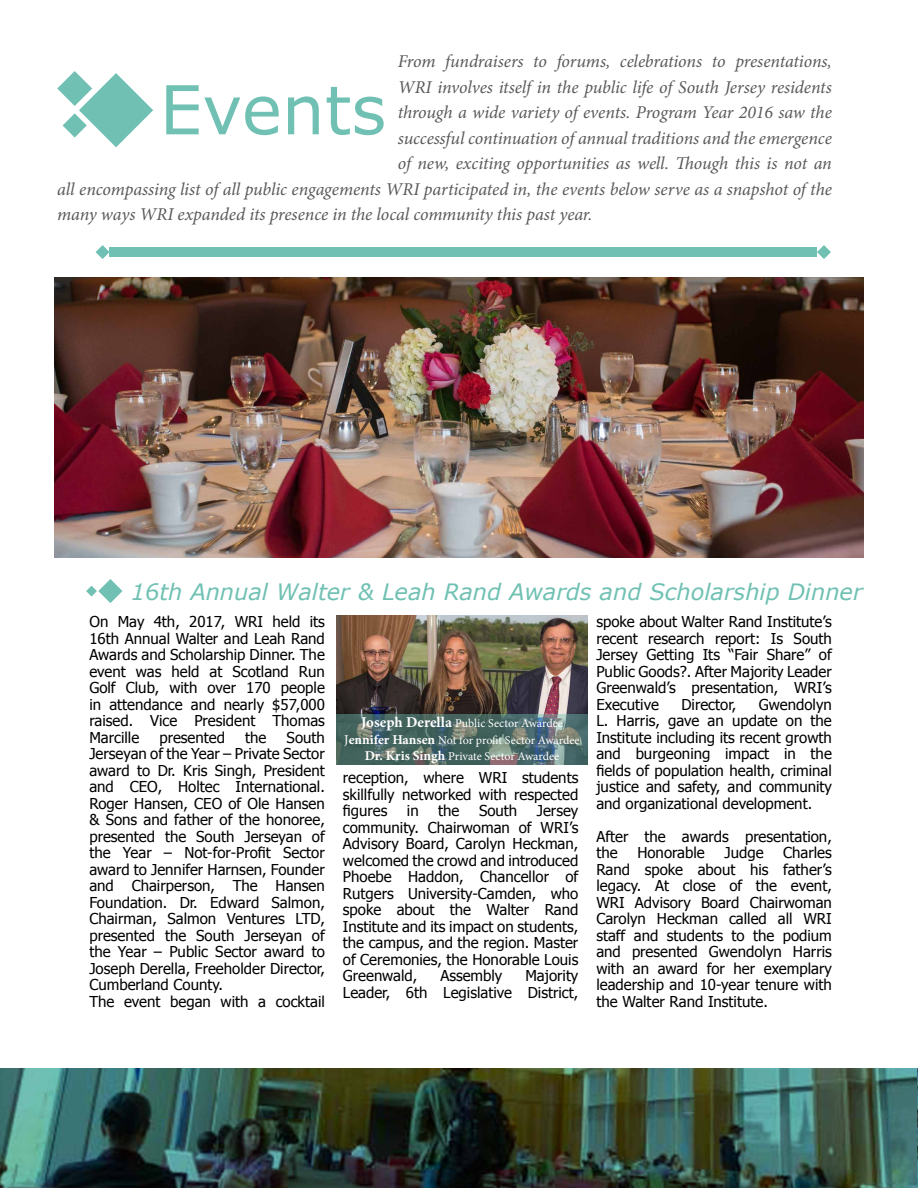
<style>
.page{position:relative;width:918px;height:1188px;background:#fff}
.page>*{position:absolute;margin:0;border:0;box-sizing:border-box;transform-origin:0 0}
.t1{font:67.5px "Verdana";color:#70c1b3}
.t2{font:italic 22.5px "Verdana";color:#70c1b3}
.t3{font:italic 18px "Minion Pro";letter-spacing:-.01em;color:#58595b}
.t4{font:15px/16.5px "Tahoma";color:#000;text-align:justify}
.t5{font:12px/16.2px "Minion Pro";letter-spacing:-.005em;color:#fff;text-align:center}
.s1{font-weight:700;font-size:15px}
.s2{font-size:13.5px}
.s3{font-weight:700;font-size:13.5px}
</style>
<div class="page">
<img style="left:0;top:1068px;width:917px;height:120px">
<img style="left:54px;top:277px;width:810px;height:281px">
<svg style="left:57px;top:71px;width:96px;height:76px"></svg>
<div style="left:110px;top:247px;width:707px;height:10px;background:#70c1b3"></div>
<svg style="left:96px;top:245px;width:14px;height:14px"></svg>
<svg style="left:817px;top:245px;width:14px;height:14px"></svg>
<svg style="left:86px;top:579px;width:36px;height:24px"></svg>
<img style="left:336px;top:616px;width:252px;height:98px">
<svg style="left:336px;top:714px;width:252px;height:50px;background:#516c69"></svg>
<img style="left:917px;top:1068px;width:1px;height:120px">
<p class="t3" style="left:398px;top:49px;width:436px">From fundraisers to forums, celebrations to presentations,</p>
<p class="t3" style="left:398px;top:75px;width:436px">WRI involves itself in the public life of South Jersey residents</p>
<p class="t3" style="left:398px;top:100px;width:436px">through a wide variety of events. Program Year 2016 saw the</p>
<p class="t3" style="left:398px;top:126px;width:436px">successful continuation of annual traditions and the emergence</p>
<p class="t3" style="left:398px;top:151px;width:436px">of new, exciting opportunities as well. Though this is not an</p>
<p class="t3" style="left:57px;top:177px;width:776px">all encompassing list of all public engagements WRI participated in, the events below serve as a snapshot of the</p>
<p class="t3" style="left:57px;top:202px;width:537px">many ways WRI expanded its presence in the local community this past year.</p>
<h1 class="t1" style="left:160px;top:63px;width:228px">Events</h1>
<h2 class="t2" style="left:131px;top:577px;width:733px">16th Annual Walter &amp; Leah Rand Awards and Scholarship Dinner</h2>
<p class="t4" style="left:89px;top:613px;width:237px">On May 4th, 2017, WRI held its 16th Annual Walter and Leah Rand Awards and Scholarship Dinner. The event was held at Scotland Run Golf Club, with over 170 people in attendance and nearly $57,000 raised. Vice President Thomas Marcille</p>
<p class="t4" style="left:89px;top:729px;width:237px;text-align:left;text-indent:197px">South<br>Jerseyan of the Year – Private Sector award to Dr. Kris Singh, President and CEO, Holtec International.<br>Roger Hansen, CEO of Ole Hansen &amp; Sons and father of the honoree, presented the South Jerseyan of the Year – Not-for-Profit Sector award to Jennifer Harnsen, Founder and Chairperson, The Hansen<br>Foundation. Dr. Edward Salmon,<br>Chairman, Salmon Ventures LTD, presented the South Jerseyan of the Year – Public Sector award to<br>Joseph Derella, Freeholder Director,<br>Cumberland County.<br>The event began with a cocktail</p>
<p class="t4" style="left:159px;top:729px;width:67px">presented</p>
<p class="t4" style="left:245px;top:729px;width:23px">the</p>
<p class="t5" style="left:344px;top:716px;width:237px"><span class="s1">Joseph Derella</span> Public Sector Awardee<br><span class="s2">J</span><span class="s3">ennifer Hansen</span> Not for profit Sector Awardee<br><span class="s3">Dr. Kris Singh</span> Private Sector Awardee</p>
<p class="t4" style="left:343px;top:769px;width:237px">reception, where WRI students skillfully networked with respected figures</p>
<p class="t4" style="left:407px;top:802px;width:13px">in</p>
<p class="t4" style="left:438px;top:802px;width:23px">the</p>
<p class="t4" style="left:479px;top:802px;width:40px">South</p>
<p class="t4" style="left:343px;top:802px;width:237px;text-indent:194px">Jersey community. Chairwoman of WRI’s Advisory Board, Carolyn Heckman, welcomed the crowd and introduced Phoebe Haddon, Chancellor of Rutgers University-Camden, who spoke about the Walter Rand Institute and its impact on students, the campus, and the region. Master of Ceremonies, the Honorable Louis Greenwald,</p>
<p class="t4" style="left:440px;top:967px;width:64px">Assembly</p>
<p class="t4" style="left:343px;top:967px;width:237px;text-align:right">Majority<br>Leader, 6th Legislative District,</p>
<p class="t4" style="left:596px;top:613px;width:237px">spoke about Walter Rand Institute’s recent research report: Is South Jersey Getting Its “Fair Share” of Public Goods?. After Majority Leader Greenwald’s presentation, WRI’s Executive</p>
<p class="t4" style="left:596px;top:696px;width:237px;text-indent:162px">Gwendolyn L. Harris, gave an update on the Institute including its recent growth and burgeoning impact in the fields of population health, criminal justice and safety, and community and organizational development.</p>
<p class="t4" style="left:596px;top:828px;width:237px">After the awards presentation, the</p>
<p class="t4" style="left:681px;top:696px;width:56px">Director,</p>
<p class="t4" style="left:596px;top:844px;width:237px;text-indent:187px">Charles Rand spoke about his father’s legacy. At close of the event, WRI Advisory Board Chairwoman Carolyn Heckman called all WRI staff and students to the podium and presented Gwendolyn Harris with an award for her exemplary leadership and 10-year tenure with the Walter Rand Institute.</p>
<p class="t4" style="left:637px;top:844px;width:69px">Honorable</p>
<p class="t4" style="left:724px;top:844px;width:41px">Judge</p>
</div>
